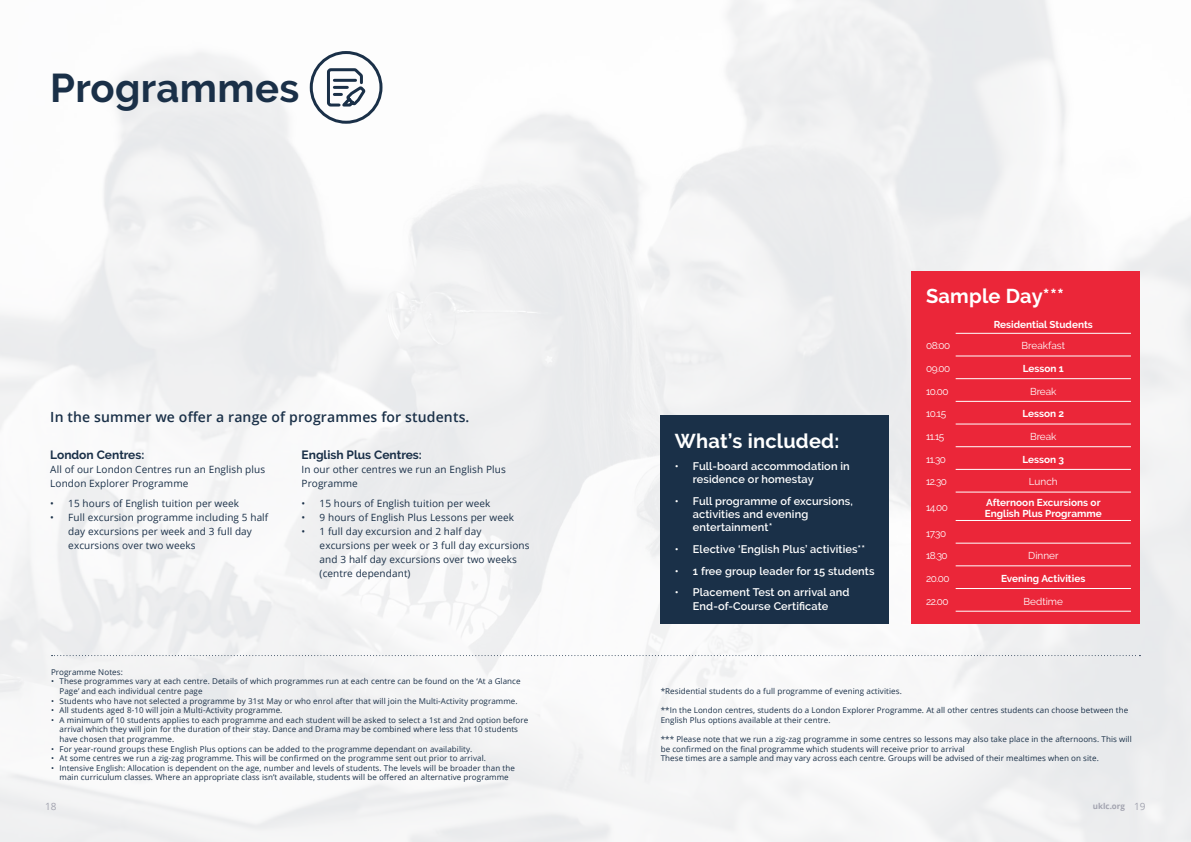
<style>
.page{position:relative;width:1191px;height:842px;background:#f4f4f5}
.page>*{position:absolute;margin:0;border:0;box-sizing:border-box;transform-origin:0 0}
.t1{font:700 40px "Raleway";letter-spacing:.01em;color:#1a3048}
.t2{font:700 20px "Raleway";letter-spacing:.01em;color:#fff}
.t3{font:600 14px "Open Sans";letter-spacing:.01em;color:#1a3048}
.t4{font:700 12px "Raleway";color:#1a3048}
.t5{font:600 11px/13.2px "Raleway";letter-spacing:.01em;color:#fff}
.t6{font:10px/14px "Open Sans";letter-spacing:.01em;color:#1a3048}
.t7{font:700 10px "Raleway";color:#fff}
.t8{font:10px "Raleway";letter-spacing:-.01em;color:#fff}
.t9{font:10px "Open Sans";color:#a3a4b0}
.t10{font:8px/9.6px "Open Sans";letter-spacing:.01em;color:#1a3048}
.t11{font:700 8px "Open Sans";color:#a3a4b0}
.s1{font-weight:400;font-size:10px}
</style>
<div class="page">
<div style="left:660px;top:415px;width:229px;height:209px;background:#1a3048"></div>
<div style="left:310px;top:51px;width:72px;height:73px;border:3px solid #1a3048;border-radius:50%"></div>
<svg style="left:327px;top:68px;width:39px;height:39px"></svg>
<div style="left:911px;top:271px;width:229px;height:353px;background:#eb2639"></div>
<hr style="left:955px;top:333px;width:176px;height:1px;background:#fff">
<hr style="left:955px;top:356px;width:176px;height:1px;background:#fff">
<hr style="left:955px;top:378px;width:176px;height:1px;background:#fff">
<hr style="left:955px;top:401px;width:176px;height:1px;background:#fff">
<hr style="left:955px;top:424px;width:176px;height:1px;background:#fff">
<hr style="left:955px;top:446px;width:176px;height:1px;background:#fff">
<hr style="left:955px;top:469px;width:176px;height:1px;background:#fff">
<hr style="left:955px;top:492px;width:176px;height:1px;background:#fff">
<hr style="left:955px;top:520px;width:176px;height:1px;background:#fff">
<hr style="left:955px;top:543px;width:176px;height:1px;background:#fff">
<hr style="left:955px;top:566px;width:176px;height:1px;background:#fff">
<hr style="left:955px;top:588px;width:176px;height:1px;background:#fff">
<hr style="left:955px;top:611px;width:176px;height:1px;background:#fff">
<svg style="left:52px;top:655px;width:1088px;height:1px"></svg>
<p class="t1" style="left:50px;top:65px;width:251px">Programmes</p>
<p class="t3" style="left:50px;top:407px;width:421px">In the summer we offer a range of programmes for students.</p>
<p class="t4" style="left:50px;top:448px;width:96px">London Centres:</p>
<p class="t6" style="left:50px;top:462px;width:216px">All of our London Centres run an English plus<br>London Explorer Programme</p>
<p class="t6" style="left:50px;top:496px;width:190px">• 15 hours of English tuition per week</p>
<p class="t6" style="left:68px;top:510px;width:201px;text-indent:-18px">• Full excursion programme including 5 half day excursions per week and 3 full day excursions over two weeks</p>
<p class="t4" style="left:302px;top:448px;width:122px">English Plus Centres:</p>
<p class="t6" style="left:302px;top:462px;width:206px">In our other centres we run an English Plus<br>Programme</p>
<p class="t6" style="left:302px;top:496px;width:190px">• 15 hours of English tuition per week</p>
<p class="t6" style="left:302px;top:510px;width:214px">• 9 hours of English Plus Lessons per week</p>
<p class="t6" style="left:320px;top:524px;width:211px;text-indent:-18px">• 1 full day excursion and 2 half day excursions per week or 3 full day excursions and 3 half day excursions over two weeks (centre dependant)</p>
<p class="t10" style="left:51px;top:667px;width:73px">Programme Notes:</p>
<p class="t10" style="left:60px;top:676px;width:462px;text-indent:-9px">• These programmes vary at each centre. Details of which programmes run at each centre can be found on the ‘At a Glance<br>Page’ and each individual centre page</p>
<p class="t10" style="left:51px;top:696px;width:468px">• Students who have not selected a programme by 31st May or who enrol after that will join the Multi-Activity programme.</p>
<p class="t10" style="left:51px;top:705px;width:233px">• All students aged 8-10 will join a Multi-Activity programme.</p>
<p class="t10" style="left:60px;top:715px;width:470px;text-indent:-9px">• A minimum of 10 students applies to each programme and each student will be asked to select a 1st and 2nd option before arrival which they will join for the duration of their stay. Dance and Drama may be combined where less that 10 students have chosen that programme.</p>
<p class="t10" style="left:51px;top:744px;width:423px">• For year-round groups these English Plus options can be added to the programme dependant on availability.</p>
<p class="t10" style="left:51px;top:753px;width:436px">• At some centres we run a zig-zag programme. This will be confirmed on the programme sent out prior to arrival.</p>
<p class="t10" style="left:51px;top:763px;width:465px;text-align:center">• Intensive English: Allocation is dependent on the age, number and levels of students. The levels will be broader than the main curriculum classes. Where an appropriate class isn’t available, students will be offered an alternative programme</p>
<p class="t2" style="left:675px;top:430px;width:166px">What’s included:</p>
<p class="t5" style="left:693px;top:459px;width:158px;text-indent:-18px">• Full-board accommodation in residence or homestay</p>
<p class="t5" style="left:693px;top:494px;width:161px;text-indent:-18px">• Full programme of excursions, activities and evening entertainment*</p>
<p class="t5" style="left:675px;top:542px;width:192px">• Elective ‘English Plus’ activities**</p>
<p class="t5" style="left:675px;top:564px;width:201px">• 1 free group leader for 15 students</p>
<p class="t5" style="left:675px;top:586px;width:176px;text-align:center">• Placement Test on arrival and<br>End-of-Course Certificate</p>
<p class="t2" style="left:926px;top:284px;width:139px">Sample Day***</p>
<p class="t7" style="left:993px;top:318px;width:101px">Residential Students</p>
<p class="t8" style="left:926px;top:340px;width:26px">08:00</p>
<p class="t8" style="left:1021px;top:340px;width:45px">Breakfast</p>
<p class="t8" style="left:926px;top:363px;width:26px">09.00</p>
<p class="t7" style="left:1022px;top:363px;width:42px">Lesson 1</p>
<p class="t8" style="left:926px;top:385px;width:24px">10.00</p>
<p class="t8" style="left:1030px;top:385px;width:28px">Break</p>
<p class="t8" style="left:926px;top:408px;width:22px">10.15</p>
<p class="t7" style="left:1022px;top:408px;width:43px">Lesson 2</p>
<p class="t8" style="left:926px;top:431px;width:20px">11.15</p>
<p class="t8" style="left:1030px;top:431px;width:28px">Break</p>
<p class="t8" style="left:926px;top:453px;width:21px">11.30</p>
<p class="t7" style="left:1022px;top:453px;width:43px">Lesson 3</p>
<p class="t8" style="left:926px;top:476px;width:22px">12.30</p>
<p class="t8" style="left:1028px;top:476px;width:30px">Lunch</p>
<p class="t8" style="left:926px;top:502px;width:23px">14.00</p>
<p class="t7" style="left:986px;top:496px;width:116px">Afternoon Excursions or</p>
<p class="t7" style="left:985px;top:507px;width:118px">English Plus Programme</p>
<p class="t8" style="left:926px;top:527px;width:22px">17.30</p>
<p class="t8" style="left:926px;top:550px;width:23px">18.30</p>
<p class="t8" style="left:1028px;top:550px;width:32px">Dinner</p>
<p class="t8" style="left:926px;top:573px;width:25px">20.00</p>
<p class="t7" style="left:1001px;top:573px;width:86px">Evening Activities</p>
<p class="t8" style="left:926px;top:595px;width:24px">22.00</p>
<p class="t8" style="left:1023px;top:595px;width:41px">Bedtime</p>
<p class="t10" style="left:660px;top:686px;width:242px">*Residential students do a full programme of evening activities.</p>
<p class="t10" style="left:660px;top:705px;width:469px">**In the London centres, students do a London Explorer Programme. At all other centres students can choose between the<br>English Plus options available at their centre.</p>
<p class="t10" style="left:660px;top:734px;width:472px">*** Please note that we run a zig-zag programme in some centres so lessons may also take place in the afternoons. This will be confirmed on the final programme which students will receive prior to arrival</p>
<p class="t10" style="left:660px;top:753px;width:439px">These times are a sample and may vary across each centre. Groups will be advised of their mealtimes when on site.</p>
<p class="t9" style="left:45px;top:799px;width:13px">18</p>
<p class="t11" style="left:1092px;top:800px;width:54px">uklc.org <span class="s1">19</span></p>
</div>
